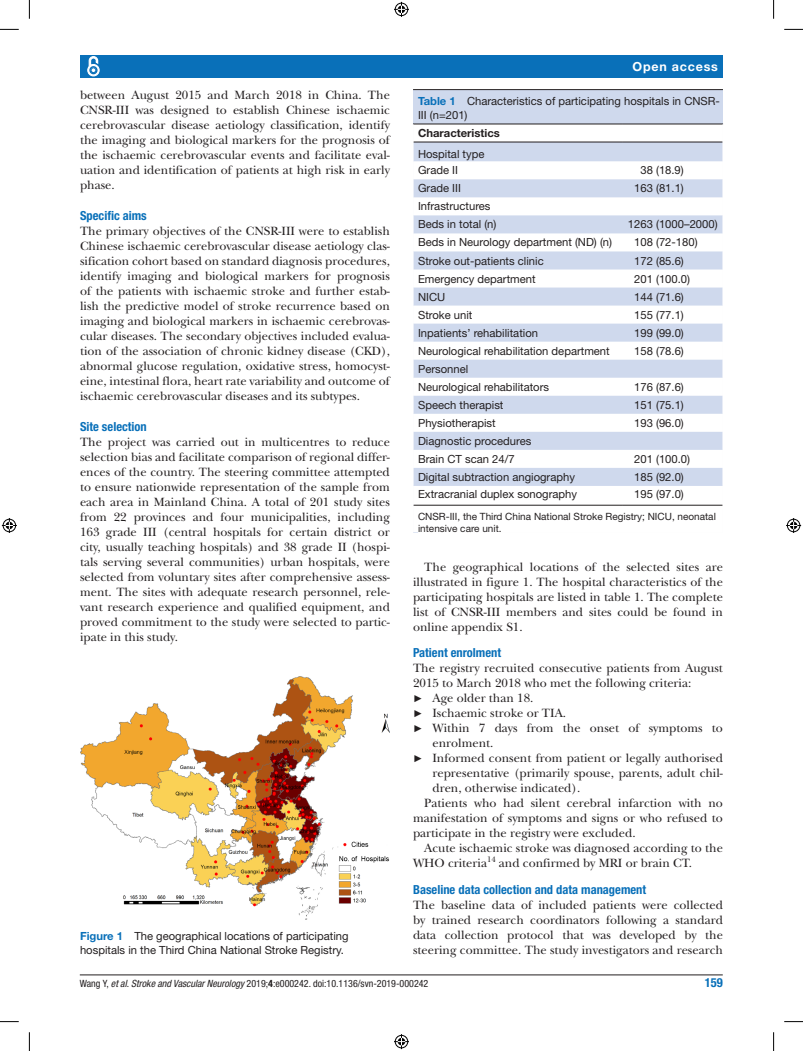
<style>
.page{position:relative;width:803px;height:1051px;background:#fff}
.page>*{position:absolute;margin:0;border:0;box-sizing:border-box;transform-origin:0 0}
.t1{font:12.5px/15px "New Baskerville";color:#231f20;text-align:justify}
.t2{font:700 condensed 12.5px "Helvetica Neue LT Std";color:#0970b9}
.t3{font:700 12.5px "Helvetica Neue LT Std";letter-spacing:.065em;color:#fff}
.t4{font:11.25px/18px "Helvetica Neue LT Std";color:#231f20}
.t5{font:700 11.25px "Helvetica Neue LT Std";color:#231f20}
.t6{font:condensed 10px "Helvetica Neue LT Std";color:#231f20}
.t7{font:10px/12.5px "Helvetica Neue LT Std";color:#231f20}
.t8{font:8.25px "New Baskerville";color:#231f20}
.s1{font-weight:700;color:#0970b9}
.s2{font-family:"Arial";font-size:10px}
.s3{font-style:italic}
.s4{font-weight:700}
</style>
<div class="page">
<hr style="left:80px;top:974px;width:643px;height:1px;background:#231f20">
<div style="left:80px;top:55px;width:643px;height:23px;background:#0970b9"></div>
<svg style="left:87px;top:56px;width:13px;height:21px"></svg>
<img style="left:80px;top:677px;width:310px;height:242px">
<div style="left:413px;top:90px;width:310px;height:442px;background:#cfd9ed"></div>
<hr style="left:413px;top:89px;width:310px;height:1px;background:#231f20">
<svg style="left:414px;top:125px;width:309px;height:407px;fill:#fff"></svg>
<hr style="left:413px;top:124px;width:210px;height:1px;background:#231f20">
<hr style="left:413px;top:142px;width:210px;height:1px;background:#231f20">
<hr style="left:623px;top:124px;width:100px;height:1px;background:#231f20">
<hr style="left:623px;top:142px;width:100px;height:1px;background:#231f20">
<hr style="left:413px;top:505px;width:210px;height:1px;background:#231f20">
<hr style="left:623px;top:505px;width:100px;height:1px;background:#231f20">
<svg style="left:413px;top:124px;width:1px;height:408px"></svg>
<svg style="left:0;top:29px;width:19px;height:1px"></svg>
<svg style="left:784px;top:29px;width:19px;height:1px"></svg>
<svg style="left:0;top:1021px;width:19px;height:1px"></svg>
<svg style="left:784px;top:1021px;width:19px;height:1px"></svg>
<svg style="left:29px;top:0;width:1px;height:19px"></svg>
<svg style="left:29px;top:1032px;width:1px;height:19px"></svg>
<svg style="left:773px;top:0;width:1px;height:19px"></svg>
<svg style="left:773px;top:1032px;width:1px;height:19px"></svg>
<svg style="left:394px;top:2px;width:15px;height:15px"></svg>
<svg style="left:394px;top:1034px;width:15px;height:15px"></svg>
<svg style="left:2px;top:518px;width:15px;height:15px"></svg>
<svg style="left:786px;top:518px;width:15px;height:15px"></svg>
<p class="t1" style="left:80px;top:87px;width:311px">between August 2015 and March 2018 in China. The CNSR-III was designed to establish Chinese ischaemic cerebrovascular disease aetiology classification, identify the imaging and biological markers for the prognosis of the ischaemic cerebrovascular events and facilitate eval&shy;uation and identification of patients at high risk in early phase.</p>
<p class="t2" style="left:80px;top:208px;width:68px">Specific aims</p>
<p class="t1" style="left:80px;top:223px;width:311px">The primary objectives of the CNSR-III were to establish Chinese ischaemic cerebrovascular disease aetiology clas&shy;sification cohort based on standard diagnosis procedures, identify imaging and biological markers for prognosis of the patients with ischaemic stroke and further estab&shy;lish the predictive model of stroke recurrence based on imaging and biological markers in ischaemic cerebrovas&shy;cular diseases. The secondary objectives included evalua&shy;tion of the association of chronic kidney disease (CKD), abnormal glucose regulation, oxidative stress, homocyst&shy;eine, intestinal flora, heart rate variability and outcome of ischaemic cerebrovascular diseases and its subtypes.</p>
<p class="t2" style="left:80px;top:419px;width:68px">Site selection</p>
<p class="t1" style="left:80px;top:434px;width:311px">The project was carried out in multicentres to reduce selection bias and facilitate comparison of regional differ&shy;ences of the country. The steering committee attempted to ensure nationwide representation of the sample from each area in Mainland China. A total of 201 study sites from 22 provinces and four municipalities, including 163 grade III (central hospitals for certain district or city, usually teaching hospitals) and 38 grade II (hospi&shy;tals serving several communities) urban hospitals, were selected from voluntary sites after comprehensive assess&shy;ment. The sites with adequate research personnel, rele&shy;vant research experience and qualified equipment, and proved commitment to the study were selected to partic&shy;ipate in this study.</p>
<p class="t4" style="left:80px;top:929px;width:270px;line-height:13.5px"><span class="s1">Figure 1</span> The geographical locations of participating hospitals in the Third China National Stroke Registry.</p>
<p class="t3" style="left:632px;top:59px;width:87px">Open access</p>
<p class="t4" style="left:418px;top:94px;width:303px;line-height:13.8px"><span class="s1">Table 1</span> Characteristics of participating hospitals in CNSR-<br>III (n=201)</p>
<p class="t5" style="left:418px;top:126px;width:83px">Characteristics</p>
<p class="t4" style="left:418px;top:145px;width:68px;line-height:16.8px">Hospital type<br>Grade II</p>
<p class="t4" style="left:640px;top:161px;width:45px">38 (18.9)</p>
<p class="t4" style="left:418px;top:179px;width:44px">Grade III</p>
<p class="t4" style="left:634px;top:179px;width:51px">163 (81.1)</p>
<p class="t4" style="left:418px;top:197px;width:80px">Infrastructures<br>Beds in total (n)</p>
<p class="t4" style="left:628px;top:215px;width:91px">1263 (1000–2000)</p>
<p class="t4" style="left:418px;top:233px;width:195px">Beds in Neurology department (ND) (n)</p>
<p class="t4" style="left:634px;top:233px;width:65px">108 (72-180)</p>
<p class="t4" style="left:418px;top:251px;width:127px">Stroke out-patients clinic</p>
<p class="t4" style="left:634px;top:251px;width:51px">172 (85.6)</p>
<p class="t4" style="left:418px;top:269px;width:119px">Emergency department</p>
<p class="t4" style="left:634px;top:269px;width:57px">201 (100.0)</p>
<p class="t4" style="left:418px;top:287px;width:29px">NICU</p>
<p class="t4" style="left:634px;top:287px;width:51px">144 (71.6)</p>
<p class="t4" style="left:418px;top:305px;width:56px">Stroke unit</p>
<p class="t4" style="left:634px;top:305px;width:51px">155 (77.1)</p>
<p class="t4" style="left:418px;top:323px;width:122px">Inpatients’ rehabilitation</p>
<p class="t4" style="left:634px;top:323px;width:51px">199 (99.0)</p>
<p class="t4" style="left:418px;top:342px;width:193px">Neurological rehabilitation department</p>
<p class="t4" style="left:634px;top:342px;width:51px">158 (78.6)</p>
<p class="t4" style="left:418px;top:360px;width:133px">Personnel<br>Neurological rehabilitators</p>
<p class="t4" style="left:634px;top:378px;width:51px">176 (87.6)</p>
<p class="t4" style="left:418px;top:396px;width:87px">Speech therapist</p>
<p class="t4" style="left:634px;top:396px;width:51px">151 (75.1)</p>
<p class="t4" style="left:418px;top:414px;width:79px">Physiotherapist</p>
<p class="t4" style="left:634px;top:414px;width:51px">193 (96.0)</p>
<p class="t4" style="left:418px;top:432px;width:115px">Diagnostic procedures<br>Brain CT scan 24/7</p>
<p class="t4" style="left:634px;top:450px;width:57px">201 (100.0)</p>
<p class="t4" style="left:418px;top:468px;width:158px">Digital subtraction angiography</p>
<p class="t4" style="left:634px;top:468px;width:51px">185 (92.0)</p>
<p class="t4" style="left:418px;top:485px;width:160px">Extracranial duplex sonography</p>
<p class="t4" style="left:634px;top:485px;width:51px">195 (97.0)</p>
<p class="t7" style="left:418px;top:510px;width:299px">CNSR-III, the Third China National Stroke Registry; NICU, neonatal intensive care unit.</p>
<p class="t1" style="left:413px;top:560px;width:311px;text-indent:11px">The geographical locations of the selected sites are illustrated in figure 1. The hospital characteristics of the participating hospitals are listed in table 1. The complete list of CNSR-III members and sites could be found in online appendix S1.</p>
<p class="t2" style="left:413px;top:645px;width:90px">Patient enrolment</p>
<p class="t1" style="left:413px;top:661px;width:311px">The registry recruited consecutive patients from August</p>
<p class="t1" style="left:413px;top:676px;width:280px">2015 to March 2018 who met the following criteria:</p>
<p class="t1" style="left:413px;top:691px;width:122px"><span class="s2">►</span> Age older than 18.</p>
<p class="t1" style="left:413px;top:706px;width:155px"><span class="s2">►</span> Ischaemic stroke or TIA.</p>
<p class="t1" style="left:413px;top:721px;width:311px"><span class="s2">►</span> Within 7 days from the onset of symptoms to</p>
<p class="t1" style="left:432px;top:736px;width:62px">enrolment.</p>
<p class="t1" style="left:413px;top:751px;width:311px"><span class="s2">►</span> Informed consent from patient or legally authorised</p>
<p class="t1" style="left:432px;top:766px;width:292px">representative (primarily spouse, parents, adult chil-</p>
<p class="t1" style="left:432px;top:781px;width:149px">dren, otherwise indicated).</p>
<p class="t1" style="left:424px;top:796px;width:300px">Patients who had silent cerebral infarction with no</p>
<p class="t1" style="left:413px;top:811px;width:311px">manifestation of symptoms and signs or who refused to</p>
<p class="t1" style="left:413px;top:826px;width:224px">participate in the registry were excluded.</p>
<p class="t1" style="left:424px;top:841px;width:300px">Acute ischaemic stroke was diagnosed according to the</p>
<p class="t1" style="left:413px;top:856px;width:75px">WHO criteria</p>
<p class="t8" style="left:487px;top:854px;width:10px">14</p>
<p class="t1" style="left:499px;top:856px;width:194px">and confirmed by MRI or brain CT.</p>
<p class="t2" style="left:413px;top:881px;width:235px">Baseline data collection and data management</p>
<p class="t1" style="left:413px;top:897px;width:311px">The baseline data of included patients were collected by trained research coordinators following a standard data collection protocol that was developed by the steering committee. The study investigators and research</p>
<p class="t6" style="left:80px;top:978px;width:350px">Wang Y, <span class="s3">et al</span>. <span class="s3">Stroke and Vascular Neurology</span> 2019;<span class="s4">4</span>:e000242. doi:10.1136/svn-2019-000242</p>
<p class="t2" style="left:705px;top:975px;width:19px">159</p>
</div>
